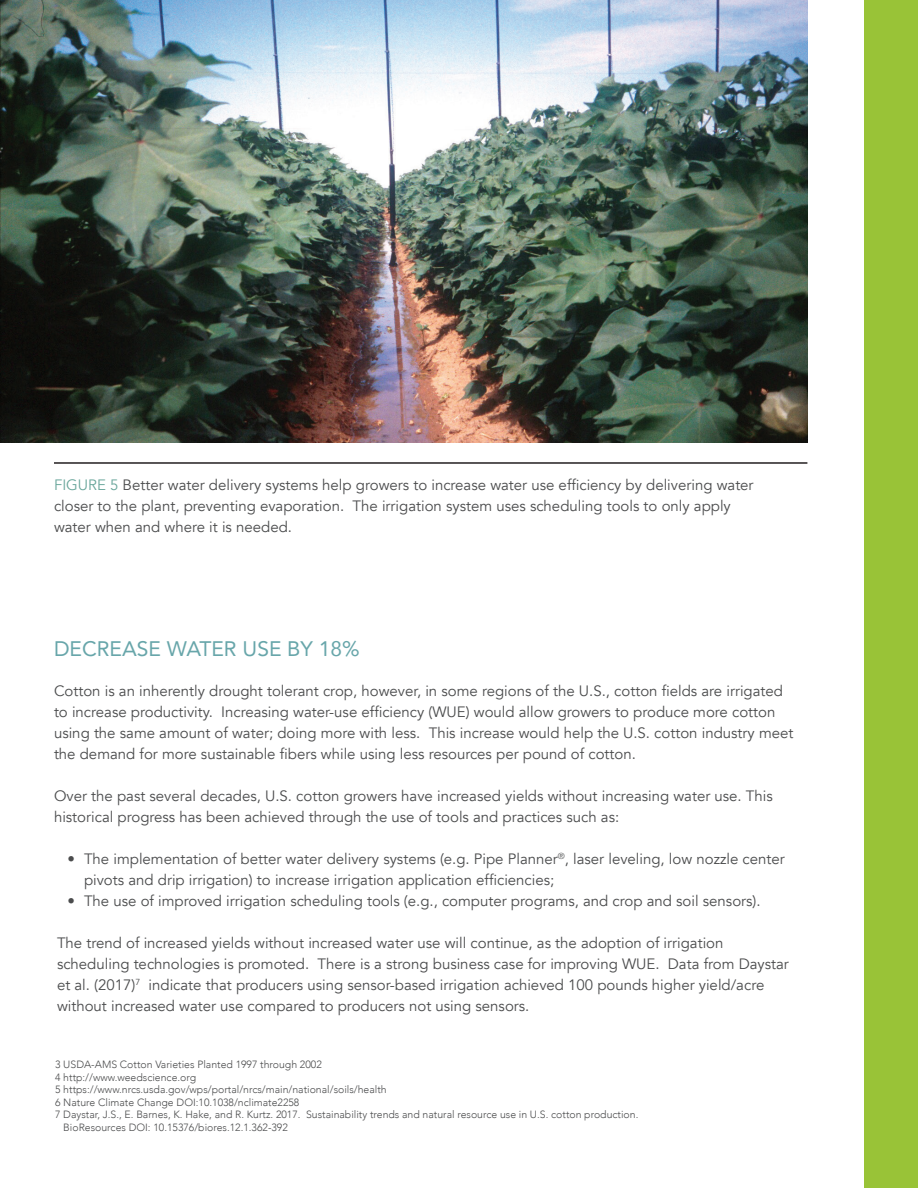
<style>
.page{position:relative;width:918px;height:1188px;background:#fff}
.page>*{position:absolute;margin:0;border:0;box-sizing:border-box;transform-origin:0 0}
.t1{font:21px "Avenir";color:#68a6aa}
.t2{font:15px/21px "Avenir";color:#4b4c4d}
.t3{font:300 10.5px/12.6px "Avenir";color:#4b4c4d}
.s1{color:#69a69b}
</style>
<div class="page">
<div style="left:864px;top:0;width:54px;height:1188px;background:#99c337"></div>
<img style="left:0;top:0;width:808px;height:443px">
<hr style="left:54px;top:462px;width:753px;height:2px;background:#231f20">
<p class="t2" style="left:54px;top:475px;width:701px"><span class="s1">FIGURE 5</span> Better water delivery systems help growers to increase water use efficiency by delivering water closer to the plant, preventing evaporation. The irrigation system uses scheduling tools to only apply water when and where it is needed.</p>
<p class="t1" style="left:54px;top:632px;width:307px">DECREASE WATER USE BY 18%</p>
<p class="t2" style="left:54px;top:680px;width:741px">Cotton is an inherently drought tolerant crop, however, in some regions of the U.S., cotton fields are irrigated to increase productivity. Increasing water-use efficiency (WUE) would allow growers to produce more cotton using the same amount of water; doing more with less. This increase would help the U.S. cotton industry meet the demand for more sustainable fibers while using less resources per pound of cotton.</p>
<p class="t2" style="left:54px;top:785px;width:720px">Over the past several decades, U.S. cotton growers have increased yields without increasing water use. This historical progress has been achieved through the use of tools and practices such as:</p>
<p class="t2" style="left:84px;top:848px;width:702px;text-indent:-16px">• The implementation of better water delivery systems (e.g. Pipe Planner<sup>®</sup>, laser leveling, low nozzle center pivots and drip irrigation) to increase irrigation application efficiencies;</p>
<p class="t2" style="left:68px;top:890px;width:695px">• The use of improved irrigation scheduling tools (e.g., computer programs, and crop and soil sensors).</p>
<p class="t2" style="left:57px;top:932px;width:733px">The trend of increased yields without increased water use will continue, as the adoption of irrigation scheduling technologies is promoted. There is a strong business case for improving WUE. Data from Daystar et al. (2017)<sup>7</sup> indicate that producers using sensor-based irrigation achieved 100 pounds higher yield/acre without increased water use compared to producers not using sensors.</p>
<p class="t3" style="left:55px;top:1058px;width:268px">3 USDA-AMS Cotton Varieties Planted 1997 through 2002</p>
<p class="t3" style="left:55px;top:1071px;width:143px">4 http://www.weedscience.org</p>
<p class="t3" style="left:55px;top:1083px;width:333px">5 https://www.nrcs.usda.gov/wps/portal/nrcs/main/national/soils/health</p>
<p class="t3" style="left:55px;top:1096px;width:246px">6 Nature Climate Change DOI:10.1038/nclimate2258</p>
<p class="t3" style="left:63px;top:1108px;width:577px;text-indent:-8px">7 Daystar, J.S., E. Barnes, K. Hake, and R. Kurtz. 2017. Sustainability trends and natural resource use in U.S. cotton production.<br>BioResources DOI: 10.15376/biores.12.1.362-392</p>
</div>
